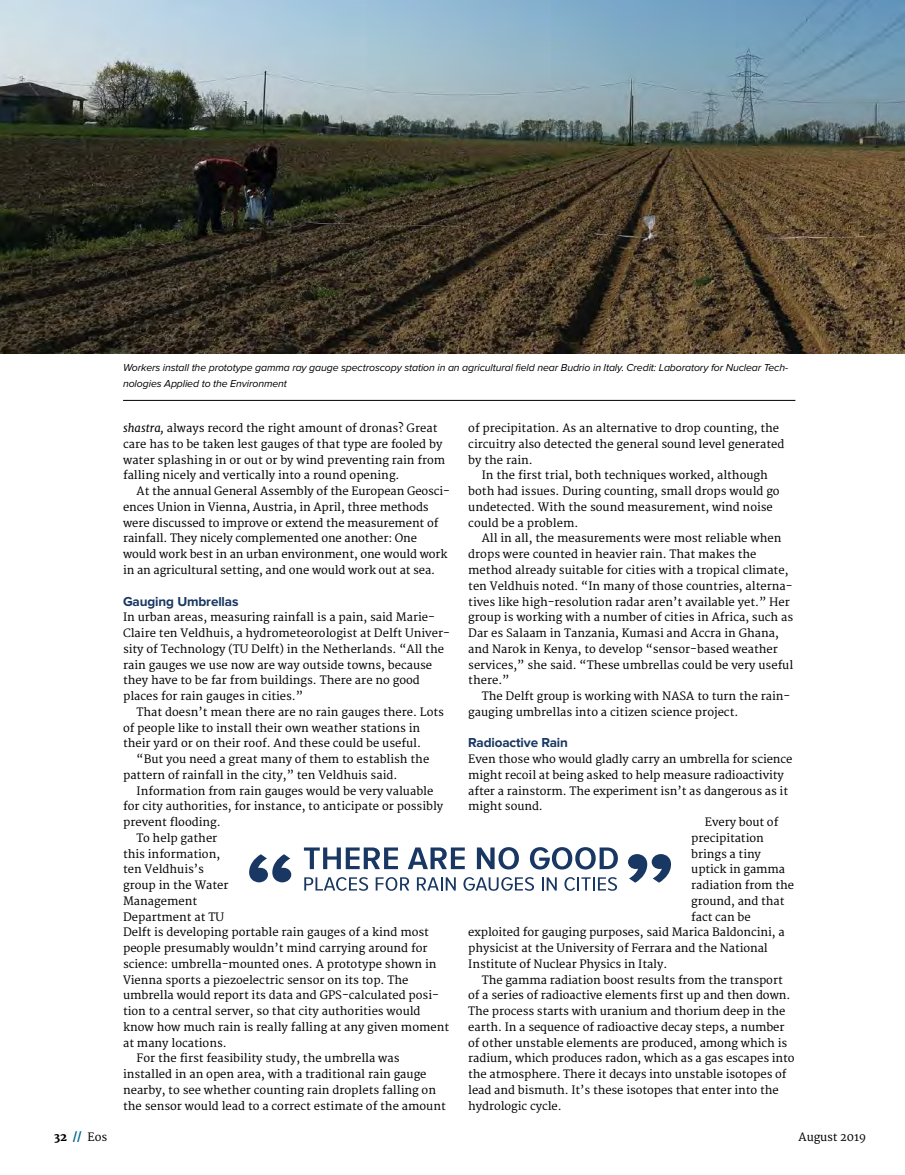
<style>
.page{position:relative;width:905px;height:1175px;background:#fff}
.page>*{position:absolute;margin:0;border:0;box-sizing:border-box;transform-origin:0 0}
.t1{font:700 13.5px "Proxima Nova";letter-spacing:-.01em;color:#183762}
.t2{font:11.25px/15.8px "Merriweather";color:#000}
.t3{font:italic 10.5px/15.8px "Proxima Nova";letter-spacing:-.01em;color:#000}
.s1{font-style:italic}
.s2{font-weight:800}
.s3{font-weight:800;color:#006a94}
</style>
<div class="page">
<img style="left:0;top:0;width:904px;height:353px">
<hr style="left:123px;top:400px;width:672px;height:1px;background:#000">
<svg style="left:304px;top:877px;width:64px;height:13px"></svg>
<svg style="left:375px;top:877px;width:34px;height:13px"></svg>
<svg style="left:417px;top:877px;width:39px;height:13px"></svg>
<svg style="left:463px;top:877px;width:71px;height:13px"></svg>
<svg style="left:542px;top:877px;width:14px;height:13px"></svg>
<svg style="left:564px;top:877px;width:53px;height:13px"></svg>
<svg style="left:304px;top:847px;width:94px;height:22px"></svg>
<svg style="left:408px;top:847px;width:57px;height:22px"></svg>
<svg style="left:477px;top:847px;width:42px;height:22px"></svg>
<svg style="left:530px;top:847px;width:88px;height:22px"></svg>
<svg style="left:249px;top:854px;width:42px;height:28px"></svg>
<svg style="left:628px;top:854px;width:43px;height:28px"></svg>
<p class="t3" style="left:123px;top:359px;width:666px">Workers install the prototype gamma ray gauge spectroscopy station in an agricultural field near Budrio in Italy. Credit: Laboratory for Nuclear Tech&shy;nologies Applied to the Environment</p>
<p class="t2" style="left:123px;top:421px;width:324px"><span class="s1">shastra,</span> always record the right amount of dronas? Great care has to be taken lest gauges of that type are fooled by water splashing in or out or by wind preventing rain from falling nicely and vertically into a round opening.</p>
<p class="t2" style="left:123px;top:484px;width:328px;text-indent:14px">At the annual General Assembly of the European Geosci&shy;ences Union in Vienna, Austria, in April, three methods were discussed to improve or extend the measurement of rainfall. They nicely complemented one another: One would work best in an urban environment, one would work in an agricultural setting, and one would work out at sea.</p>
<p class="t1" style="left:123px;top:593px;width:117px">Gauging Umbrellas</p>
<p class="t2" style="left:123px;top:610px;width:328px">In urban areas, measuring rainfall is a pain, said Marie-Claire ten Veldhuis, a hydrometeorologist at Delft Univer&shy;sity of Technology (TU Delft) in the Netherlands. “All the rain gauges we use now are way outside towns, because they have to be far from buildings. There are no good places for rain gauges in cities.”</p>
<p class="t2" style="left:123px;top:704px;width:322px;text-indent:14px">That doesn’t mean there are no rain gauges there. Lots of people like to install their own weather stations in their yard or on their roof. And these could be useful.</p>
<p class="t2" style="left:123px;top:751px;width:308px;text-indent:14px">“But you need a great many of them to establish the pattern of rainfall in the city,” ten Veldhuis said.</p>
<p class="t2" style="left:137px;top:783px;width:298px">Information from rain gauges would be very valuable</p>
<p class="t2" style="left:123px;top:799px;width:321px">for city authorities, for instance, to anticipate or possibly</p>
<p class="t2" style="left:123px;top:814px;width:99px">prevent flooding.</p>
<p class="t2" style="left:137px;top:830px;width:82px">To help gather</p>
<p class="t2" style="left:123px;top:846px;width:99px">this information,</p>
<p class="t2" style="left:123px;top:862px;width:82px">ten Veldhuis’s</p>
<p class="t2" style="left:123px;top:877px;width:107px">group in the Water</p>
<p class="t2" style="left:123px;top:893px;width:76px">Management</p>
<p class="t2" style="left:123px;top:909px;width:102px">Department at TU</p>
<p class="t2" style="left:123px;top:925px;width:307px">Delft is developing portable rain gauges of a kind most</p>
<p class="t2" style="left:123px;top:940px;width:306px">people presumably wouldn’t mind carrying around for</p>
<p class="t2" style="left:123px;top:956px;width:315px">science: umbrella-mounted ones. A prototype shown in</p>
<p class="t2" style="left:123px;top:972px;width:287px">Vienna sports a piezoelectric sensor on its top. The</p>
<p class="t2" style="left:123px;top:988px;width:317px">umbrella would report its data and GPS-calculated posi-</p>
<p class="t2" style="left:123px;top:1003px;width:299px">tion to a central server, so that city authorities would</p>
<p class="t2" style="left:123px;top:1019px;width:327px">know how much rain is really falling at any given moment</p>
<p class="t2" style="left:123px;top:1035px;width:105px">at many locations.</p>
<p class="t2" style="left:137px;top:1051px;width:264px">For the first feasibility study, the umbrella was</p>
<p class="t2" style="left:123px;top:1066px;width:305px">installed in an open area, with a traditional rain gauge</p>
<p class="t2" style="left:123px;top:1082px;width:314px">nearby, to see whether counting rain droplets falling on</p>
<p class="t2" style="left:123px;top:1098px;width:324px">the sensor would lead to a correct estimate of the amount</p>
<p class="t2" style="left:468px;top:421px;width:318px">of precipitation. As an alternative to drop counting, the circuitry also detected the general sound level generated by the rain.</p>
<p class="t2" style="left:468px;top:468px;width:313px;text-indent:14px">In the first trial, both techniques worked, although both had issues. During counting, small drops would go undetected. With the sound measurement, wind noise could be a problem.</p>
<p class="t2" style="left:468px;top:531px;width:326px;text-indent:14px">All in all, the measurements were most reliable when drops were counted in heavier rain. That makes the method already suitable for cities with a tropical climate, ten Veldhuis noted. “In many of those countries, alterna&shy;tives like high-resolution radar aren’t available yet.” Her group is working with a number of cities in Africa, such as Dar es Salaam in Tanzania, Kumasi and Accra in Ghana, and Narok in Kenya, to develop “sensor-based weather services,” she said. “These umbrellas could be very useful there.”</p>
<p class="t2" style="left:468px;top:688px;width:324px;text-indent:14px">The Delft group is working with NASA to turn the rain&shy;gauging umbrellas into a citizen science project.</p>
<p class="t1" style="left:468px;top:735px;width:101px">Radioactive Rain</p>
<p class="t2" style="left:468px;top:751px;width:326px">Even those who would gladly carry an umbrella for science</p>
<p class="t2" style="left:468px;top:767px;width:317px">might recoil at being asked to help measure radioactivity</p>
<p class="t2" style="left:468px;top:783px;width:321px">after a rainstorm. The experiment isn’t as dangerous as it</p>
<p class="t2" style="left:468px;top:799px;width:76px">might sound.</p>
<p class="t2" style="left:704px;top:814px;width:75px">Every bout of</p>
<p class="t2" style="left:691px;top:830px;width:74px">precipitation</p>
<p class="t2" style="left:691px;top:846px;width:71px">brings a tiny</p>
<p class="t2" style="left:691px;top:862px;width:95px">uptick in gamma</p>
<p class="t2" style="left:691px;top:877px;width:104px">radiation from the</p>
<p class="t2" style="left:691px;top:893px;width:95px">ground, and that</p>
<p class="t2" style="left:691px;top:909px;width:61px">fact can be</p>
<p class="t2" style="left:468px;top:925px;width:318px">exploited for gauging purposes, said Marica Baldoncini, a</p>
<p class="t2" style="left:468px;top:940px;width:301px">physicist at the University of Ferrara and the National</p>
<p class="t2" style="left:468px;top:956px;width:200px">Institute of Nuclear Physics in Italy.</p>
<p class="t2" style="left:482px;top:972px;width:302px">The gamma radiation boost results from the transport</p>
<p class="t2" style="left:468px;top:988px;width:323px">of a series of radioactive elements first up and then down.</p>
<p class="t2" style="left:468px;top:1003px;width:318px">The process starts with uranium and thorium deep in the</p>
<p class="t2" style="left:468px;top:1019px;width:318px">earth. In a sequence of radioactive decay steps, a number</p>
<p class="t2" style="left:468px;top:1035px;width:320px">of other unstable elements are produced, among which is</p>
<p class="t2" style="left:468px;top:1051px;width:328px">radium, which produces radon, which as a gas escapes into</p>
<p class="t2" style="left:468px;top:1066px;width:320px">the atmosphere. There it decays into unstable isotopes of</p>
<p class="t2" style="left:468px;top:1082px;width:312px">lead and bismuth. It’s these isotopes that enter into the</p>
<p class="t2" style="left:468px;top:1098px;width:95px">hydrologic cycle.</p>
<p class="t2" style="left:54px;top:1129px;width:55px"><span class="s2">32</span> <span class="s3">//</span> Eos</p>
<p class="t2" style="left:798px;top:1129px;width:69px">August 2019</p>
</div>
